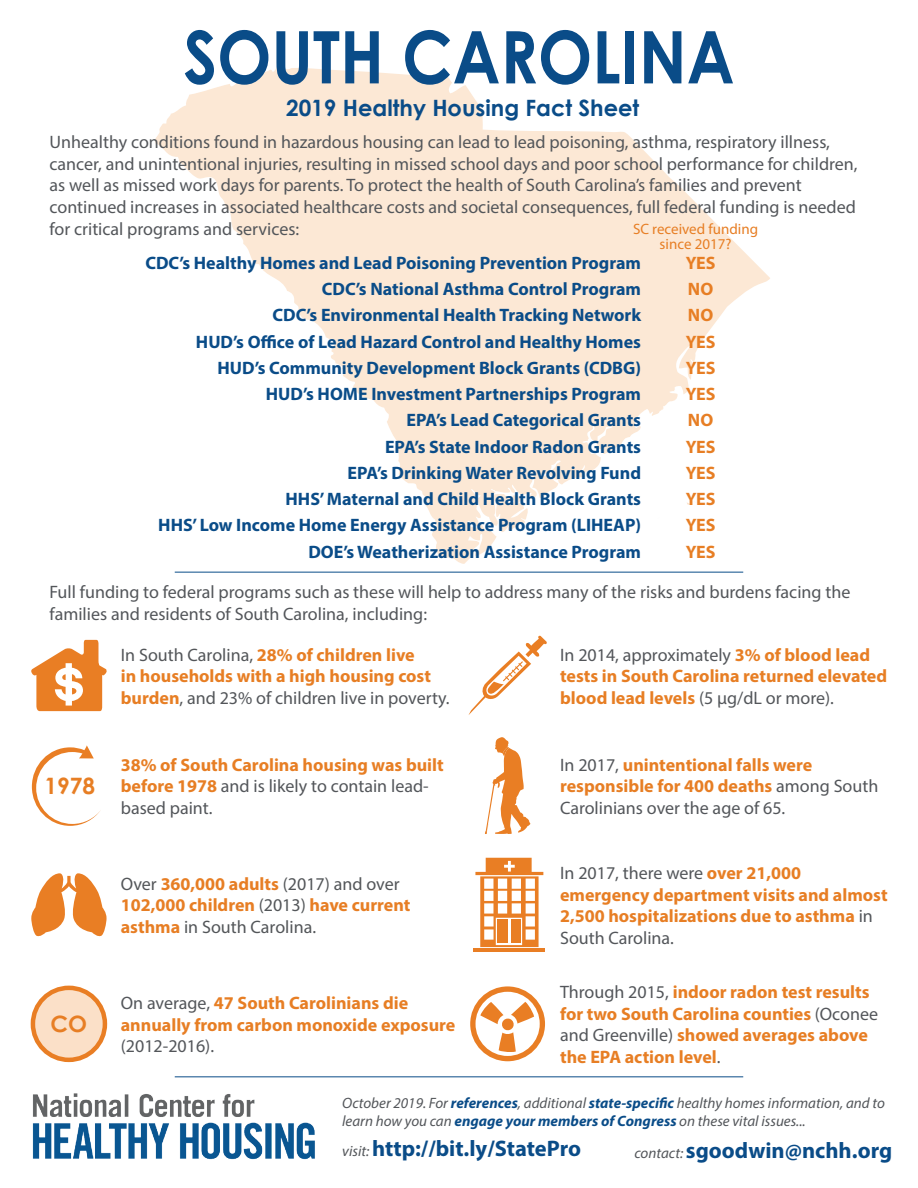
<style>
.page{position:relative;width:918px;height:1188px;background:#fff}
.page>*{position:absolute;margin:0;border:0;box-sizing:border-box;transform-origin:0 0}
.t1{font:700 72.6px "Century Gothic";color:#0a4c88;scale:.89 1}
.t2{font:700 22.65px "Century Gothic";color:#e77e24}
.t3{font:700 22.5px "Myriad Pro";color:#0a4c88}
.t4{font:700 22.5px "Century Gothic";color:#0a4c88}
.t5{font:700 18px/21.6px "Myriad Pro";color:#e77e24}
.t6{font:18px/21.6px "Myriad Pro";color:#53565a}
.t7{font:700 18px/26.2px "Myriad Pro";color:#0a4c88;text-align:right}
.t8{font:italic 15px/18px "Myriad Pro";color:#53565a}
.t9{font:15px/15px "Myriad Pro";color:#e77e24;text-align:center}
.s1{font-weight:400;color:#535659}
.s2{font-weight:400;color:#53565a}
.s3{font-weight:700;color:#0a4c88}
.s4{font-weight:400;font-style:italic;font-size:15px;color:#53565a}
</style>
<div class="page">
<svg style="left:155px;top:65px;width:615px;height:499px;fill:#fce8d5"></svg>
<svg style="left:687px;top:500px;width:10px;height:5px"></svg>
<hr style="left:175px;top:572px;width:568px;height:1px;background:#094c88">
<hr style="left:175px;top:1076px;width:568px;height:1px;background:#094c88">
<svg style="left:31px;top:640px;width:76px;height:71px"></svg>
<svg style="left:468px;top:636px;width:79px;height:79px"></svg>
<div style="left:33px;top:988px;width:72px;height:72px;background:#fbe0c8;border-radius:50%"></div>
<div style="left:31px;top:986px;width:76px;height:76px;border:4px solid #e97e24;border-radius:50%"></div>
<svg style="left:470px;top:986px;width:75px;height:75px"></svg>
<svg style="left:32px;top:745px;width:69px;height:81px"></svg>
<svg style="left:485px;top:737px;width:45px;height:97px"></svg>
<svg style="left:31px;top:873px;width:76px;height:64px"></svg>
<svg style="left:475px;top:858px;width:68px;height:89px"></svg>
<hr style="left:474px;top:949px;width:71px;height:3px;background:#e97e24">
<img style="left:32px;top:1093px;width:283px;height:67px">
<h1 class="t1" style="left:184px;top:2px;width:621px">SOUTH CAROLINA</h1>
<p class="t4" style="left:286px;top:90px;width:355px">2019 Healthy Housing Fact Sheet</p>
<p class="t6" style="left:50px;top:131px;width:810px">Unhealthy conditions found in hazardous housing can lead to lead poisoning, asthma, respiratory illness, cancer, and unintentional injuries, resulting in missed school days and poor school performance for children, as well as missed work days for parents. To protect the health of South Carolina’s families and prevent continued increases in associated healthcare costs and societal consequences, full federal funding is needed for critical programs and services:</p>
<p class="t9" style="left:633px;top:221px;width:127px">SC received funding since 2017?</p>
<p class="t7" style="left:145px;top:249px;width:497px">CDC’s Healthy Homes and Lead Poisoning Prevention Program CDC’s National Asthma Control Program<br>CDC’s Environmental Health Tracking Network<br>HUD’s Office of Lead Hazard Control and Healthy Homes HUD’s Community Development Block Grants (CDBG)<br>HUD’s HOME Investment Partnerships Program<br>EPA’s Lead Categorical Grants<br>EPA’s State Indoor Radon Grants<br>EPA’s Drinking Water Revolving Fund<br>HHS’ Maternal and Child Health Block Grants<br>HHS’ Low Income Home Energy Assistance Program (LIHEAP)<br>DOE’s Weatherization Assistance Program</p>
<p class="t5" style="left:686px;top:249px;width:31px;line-height:26.2px">YES<br>NO<br>NO<br>YES<br>YES<br>YES<br>NO<br>YES<br>YES<br>YES<br>YES<br>YES</p>
<p class="t6" style="left:50px;top:581px;width:802px">Full funding to federal programs such as these will help to address many of the risks and burdens facing the families and residents of South Carolina, including:</p>
<p class="t5" style="left:121px;top:643px;width:330px"><span class="s1">In South Carolina,</span> 28% of children live<br>in households with a high housing cost burden<span class="s1">, and</span> <span class="s2">23% of children live in poverty</span><span class="s1">.</span></p>
<p class="t5" style="left:560px;top:643px;width:329px"><span class="s2">In 2014, approximately</span> 3% of blood lead tests in South Carolina returned elevated blood lead levels <span class="s2">(5 μg/dL or more).</span></p>
<p class="t2" style="left:45px;top:769px;width:52px">1978</p>
<p class="t2" style="left:51px;top:1007px;width:38px">CO</p>
<p class="t5" style="left:121px;top:753px;width:324px">38% of South Carolina housing was built before 1978 <span class="s2">and is likely to contain lead&shy;based paint.</span></p>
<p class="t5" style="left:560px;top:753px;width:320px"><span class="s2">In 2017,</span> unintentional falls were responsible for 400 deaths <span class="s2">among South<br>Carolinians over the age of 65.</span></p>
<p class="t5" style="left:121px;top:872px;width:291px"><span class="s1">Over</span> 360,000 adults <span class="s1">(2017) and over<br></span>102,000 children <span class="s1">(2013)</span> have current asthma <span class="s1">in South Carolina.</span></p>
<p class="t5" style="left:560px;top:862px;width:329px"><span class="s2">In 2017, there were</span> over 21,000 emergency department visits and almost<br>2,500 hospitalizations due to asthma <span class="s2">in<br>South Carolina.</span></p>
<p class="t5" style="left:121px;top:992px;width:336px"><span class="s2">On average,</span> 47 South Carolinians die annually from carbon monoxide exposure</p>
<p class="t6" style="left:121px;top:1035px;width:95px">(2012-2016).</p>
<p class="t5" style="left:560px;top:981px;width:320px"><span class="s2">Through 2015,</span> indoor radon test results for two South Carolina counties <span class="s2">(Oconee and Greenville)</span> showed averages above the EPA action level<span class="s1">.</span></p>
<p class="t8" style="left:342px;top:1094px;width:544px">October 2019. For <span class="s3">references</span>, additional <span class="s3">state-specific</span> healthy homes information, and to learn how you can <span class="s3">engage your members of Congress</span> on these vital issues...</p>
<p class="t3" style="left:342px;top:1134px;width:240px"><span class="s4">visit:</span> http://bit.ly/StatePro</p>
<p class="t3" style="left:634px;top:1135px;width:259px"><span class="s4">contact:</span> sgoodwin@nchh.org</p>
</div>
